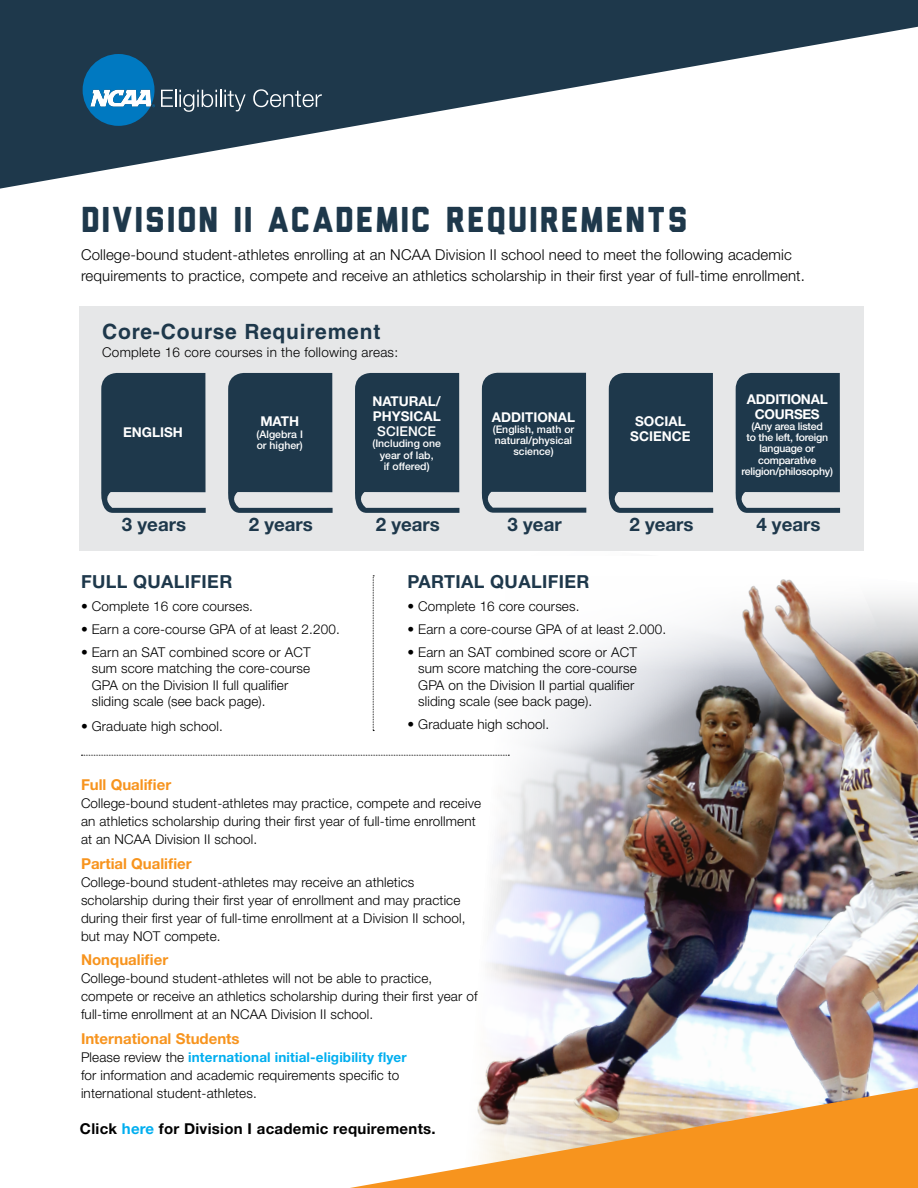
<style>
.page{position:relative;width:918px;height:1188px;background:#fff}
.page>*{position:absolute;margin:0;border:0;box-sizing:border-box;transform-origin:0 0}
.t1{font:36px "Liberator";letter-spacing:.04em;color:#1e384b}
.t2{font:700 21px "Helvetica LT Std";letter-spacing:.04em;color:#1e384b}
.t3{font:700 18.75px "Helvetica Neue LT Std";color:#1e384b}
.t4{font:700 18px "Helvetica Neue LT Std";letter-spacing:.02em;color:#1e384b}
.t5{font:300 15px/21px "Helvetica Neue LT Std";letter-spacing:.01em;color:#000}
.t6{font:700 15px "Helvetica Neue LT Std";color:#f7941e}
.t7{font:700 15px "Helvetica Neue LT Std";letter-spacing:.02em;color:#000}
.t8{font:300 13.5px/18px "Helvetica Neue LT Std";letter-spacing:.01em;color:#000}
.t9{font:700 13.5px/15px "Helvetica Neue LT Std";color:#fff}
.t10{font:700 13.5px/15px "Helvetica Neue LT Std";letter-spacing:-.02em;color:#fff;text-align:center}
.t11{font:500 13.5px "Helvetica Neue LT Std";color:#fff}
.t12{font:500 10.5px/11.2px "Helvetica Neue LT Std";color:#fff;text-align:center}
.t13{font:500 10.5px/11.2px "Helvetica Neue LT Std";letter-spacing:-.02em;color:#fff;text-align:center}
.s1{font-weight:700;color:#00aeef}
.s2{color:#00aeef}
</style>
<div class="page">
<img style="left:485px;top:693px;width:433px;height:395px">
<svg style="left:899px;top:598px;width:19px;height:95px;background:#a39f9c"></svg>
<img style="left:271px;top:575px;width:628px;height:322px">
<svg style="left:373px;top:575px;width:1px;height:156px"></svg>
<svg style="left:0;top:0;width:918px;height:189px;fill:#1e384b"></svg>
<svg style="left:161px;top:90px;width:85px;height:22px;background:#526675"></svg>
<svg style="left:253px;top:89px;width:69px;height:18px"></svg>
<svg style="left:83px;top:54px;width:72px;height:72px;background:#287cae"></svg>
<svg style="left:81px;top:755px;width:428px;height:1px"></svg>
<div style="left:80px;top:306px;width:784px;height:245px;background:#e6e7e8"></div>
<svg style="left:101px;top:373px;width:105px;height:140px;background:#354c5d"></svg>
<svg style="left:228px;top:373px;width:105px;height:140px;background:#354c5d"></svg>
<svg style="left:355px;top:373px;width:104px;height:140px;background:#344b5c"></svg>
<svg style="left:608px;top:373px;width:105px;height:140px;background:#384e5f"></svg>
<svg style="left:735px;top:373px;width:105px;height:140px;background:#374e5f"></svg>
<svg style="left:481px;top:372px;width:105px;height:141px;background:#395060"></svg>
<svg style="left:350px;top:1088px;width:568px;height:100px;fill:#f7941e"></svg>
<h1 class="t1" style="left:81px;top:207px;width:608px">DIVISION II ACADEMIC REQUIREMENTS</h1>
<p class="t5" style="left:81px;top:244px;width:726px">College-bound student-athletes enrolling at an NCAA Division II school need to meet the following academic requirements to practice, compete and receive an athletics scholarship in their first year of full-time enrollment.</p>
<h2 class="t2" style="left:102px;top:319px;width:280px">Core-Course Requirement</h2>
<p class="t8" style="left:102px;top:343px;width:298px">Complete 16 core courses in the following areas:</p>
<p class="t9" style="left:123px;top:424px;width:61px">ENGLISH</p>
<h3 class="t3" style="left:122px;top:513px;width:66px">3 years</h3>
<p class="t9" style="left:260px;top:414px;width:40px">MATH</p>
<p class="t12" style="left:257px;top:428px;width:48px;text-align:left">(Algebra I or higher)</p>
<h3 class="t3" style="left:249px;top:513px;width:66px">2 years</h3>
<p class="t9" style="left:372px;top:393px;width:70px">NATURAL/<br>PHYSICAL</p>
<p class="t11" style="left:377px;top:423px;width:60px">SCIENCE</p>
<p class="t12" style="left:372px;top:438px;width:70px">(Including one year of lab,<br>if offered)</p>
<h3 class="t3" style="left:376px;top:513px;width:66px">2 years</h3>
<p class="t9" style="left:492px;top:409px;width:85px">ADDITIONAL</p>
<p class="t12" style="left:493px;top:423px;width:83px">(English, math or natural/physical science)</p>
<h3 class="t3" style="left:508px;top:513px;width:56px">3 year</h3>
<p class="t9" style="left:630px;top:414px;width:62px;text-align:center">SOCIAL<br>SCIENCE</p>
<h3 class="t3" style="left:630px;top:513px;width:66px">2 years</h3>
<h3 class="t4" style="left:81px;top:571px;width:153px">FULL QUALIFIER</h3>
<p class="t8" style="left:81px;top:597px;width:174px">• Complete 16 core courses.</p>
<p class="t8" style="left:81px;top:620px;width:260px">• Earn a core-course GPA of at least 2.200.</p>
<p class="t8" style="left:92px;top:644px;width:220px;line-height:16.2px;text-indent:-11px">• Earn an SAT combined score or ACT sum score matching the core-course GPA on the Division II full qualifier sliding scale (see back page).</p>
<p class="t8" style="left:81px;top:716px;width:143px">• Graduate high school.</p>
<h3 class="t4" style="left:407px;top:571px;width:184px">PARTIAL QUALIFIER</h3>
<p class="t8" style="left:407px;top:597px;width:174px">• Complete 16 core courses.</p>
<p class="t8" style="left:407px;top:620px;width:260px">• Earn a core-course GPA of at least 2.000.</p>
<p class="t8" style="left:418px;top:644px;width:220px;line-height:16.2px;text-indent:-11px">• Earn an SAT combined score or ACT sum score matching the core-course GPA on the Division II partial qualifier sliding scale (see back page).</p>
<p class="t8" style="left:407px;top:715px;width:143px">• Graduate high school.</p>
<p class="t6" style="left:81px;top:775px;width:92px">Full Qualifier</p>
<p class="t8" style="left:81px;top:794px;width:402px">College-bound student-athletes may practice, compete and receive an athletics scholarship during their first year of full-time enrollment at an NCAA Division II school.</p>
<p class="t6" style="left:81px;top:854px;width:112px">Partial Qualifier</p>
<p class="t8" style="left:81px;top:873px;width:386px">College-bound student-athletes may receive an athletics scholarship during their first year of enrollment and may practice during their first year of full-time enrollment at a Division II school, but may NOT compete.</p>
<p class="t6" style="left:81px;top:951px;width:89px">Nonqualifier</p>
<p class="t8" style="left:81px;top:969px;width:398px">College-bound student-athletes will not be able to practice, compete or receive an athletics scholarship during their first year of full-time enrollment at an NCAA Division II school.</p>
<p class="t6" style="left:81px;top:1029px;width:160px">International Students</p>
<p class="t8" style="left:81px;top:1048px;width:327px">Please review the <span class="s1">international initial-eligibility flyer </span>for information and academic requirements specific to international student-athletes.</p>
<p class="t7" style="left:80px;top:1119px;width:357px">Click <span class="s2">here</span> for Division I academic requirements.</p>
<p class="t10" style="left:747px;top:391px;width:82px">ADDITIONAL<br>COURSES</p>
<p class="t13" style="left:742px;top:420px;width:93px">(Any area listed<br>to the left, foreign language or comparative religion/philosophy)</p>
<h3 class="t3" style="left:756px;top:513px;width:66px">4 years</h3>
</div>
